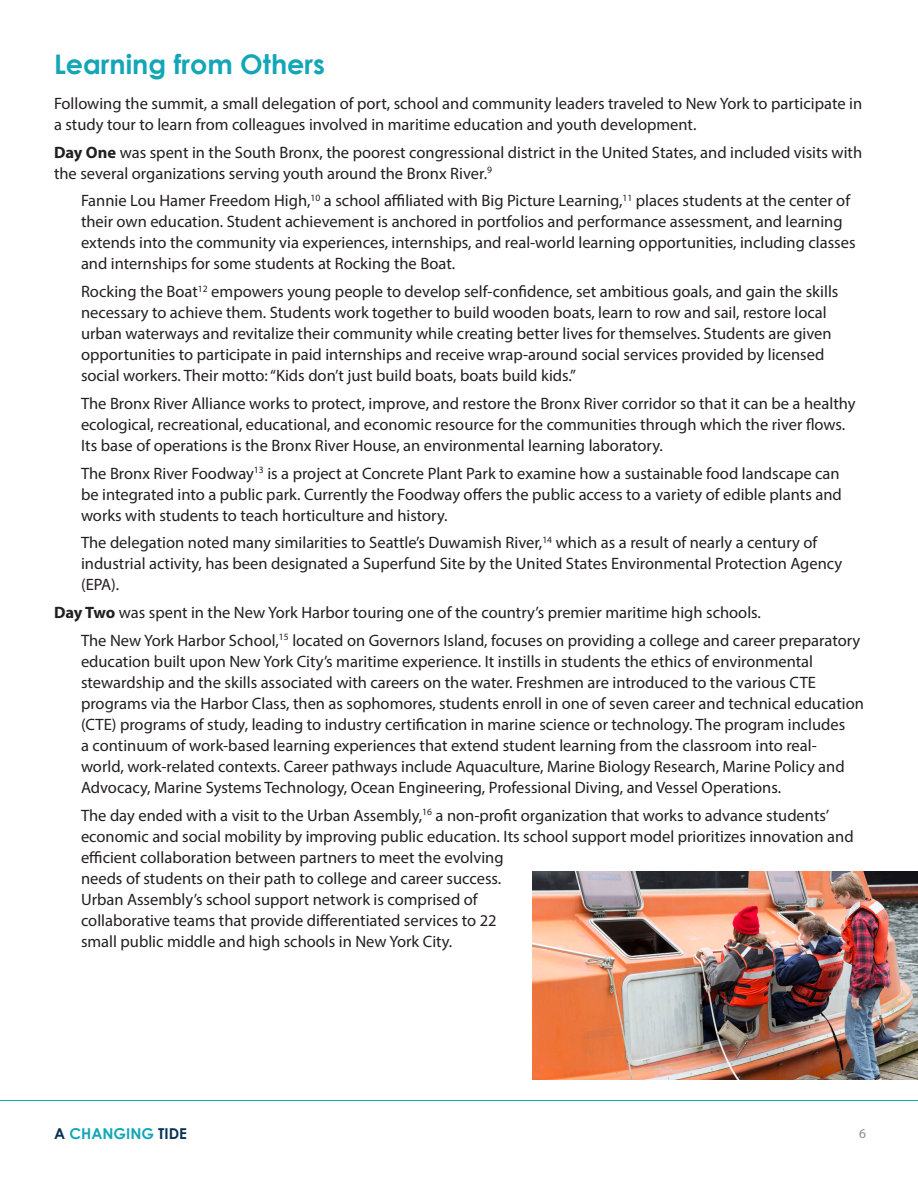
<style>
.page{position:relative;width:918px;height:1188px;background:#fff}
.page>*{position:absolute;margin:0;border:0;box-sizing:border-box;transform-origin:0 0}
.t1{font:700 27px "Century Gothic";color:#13a6b6}
.t2{font:16.5px/21px "Myriad Pro";color:#231f20}
.t3{font:700 15px "Century Gothic";color:#13a6b6}
.t4{font:13.5px "Myriad Pro";color:#8c8c8f}
.s1{font-weight:700}
.s2{color:#093153}
</style>
<div class="page">
<hr style="left:0;top:1100px;width:918px;height:1px;background:#13a6b6">
<img style="left:533px;top:871px;width:385px;height:209px">
<p class="t1" style="left:54px;top:44px;width:273px">Learning from Others</p>
<p class="t2" style="left:54px;top:92px;width:810px">Following the summit, a small delegation of port, school and community leaders traveled to New York to participate in a study tour to learn from colleagues involved in maritime education and youth development.</p>
<p class="t2" style="left:54px;top:141px;width:810px"><span class="s1">Day One</span> was spent in the South Bronx, the poorest congressional district in the United States, and included visits with the several organizations serving youth around the Bronx River.<sup>9</sup></p>
<p class="t2" style="left:81px;top:190px;width:776px">Fannie Lou Hamer Freedom High,<sup>10</sup> a school affiliated with Big Picture Learning,<sup>11</sup> places students at the center of their own education. Student achievement is anchored in portfolios and performance assessment, and learning extends into the community via experiences, internships, and real-world learning opportunities, including classes and internships for some students at Rocking the Boat.</p>
<p class="t2" style="left:81px;top:281px;width:759px">Rocking the Boat<sup>12</sup> empowers young people to develop self-confidence, set ambitious goals, and gain the skills necessary to achieve them. Students work together to build wooden boats, learn to row and sail, restore local urban waterways and revitalize their community while creating better lives for themselves. Students are given opportunities to participate in paid internships and receive wrap-around social services provided by licensed social workers. Their motto: “Kids don’t just build boats, boats build kids.”</p>
<p class="t2" style="left:81px;top:392px;width:776px">The Bronx River Alliance works to protect, improve, and restore the Bronx River corridor so that it can be a healthy ecological, recreational, educational, and economic resource for the communities through which the river flows.<br>Its base of operations is the Bronx River House, an environmental learning laboratory.</p>
<p class="t2" style="left:81px;top:462px;width:762px">The Bronx River Foodway<sup>13</sup> is a project at Concrete Plant Park to examine how a sustainable food landscape can be integrated into a public park. Currently the Foodway offers the public access to a variety of edible plants and works with students to teach horticulture and history.</p>
<p class="t2" style="left:81px;top:532px;width:763px">The delegation noted many similarities to Seattle’s Duwamish River,<sup>14</sup> which as a result of nearly a century of industrial activity, has been designated a Superfund Site by the United States Environmental Protection Agency (EPA).</p>
<p class="t2" style="left:54px;top:602px;width:709px"><span class="s1">Day Two</span> was spent in the New York Harbor touring one of the country’s premier maritime high schools.</p>
<p class="t2" style="left:81px;top:629px;width:784px">The New York Harbor School,<sup>15</sup> located on Governors Island, focuses on providing a college and career preparatory education built upon New York City’s maritime experience. It instills in students the ethics of environmental stewardship and the skills associated with careers on the water. Freshmen are introduced to the various CTE programs via the Harbor Class, then as sophomores, students enroll in one of seven career and technical education (CTE) programs of study, leading to industry certification in marine science or technology. The program includes<br>a continuum of work-based learning experiences that extend student learning from the classroom into real&shy;world, work-related contexts. Career pathways include Aquaculture, Marine Biology Research, Marine Policy and Advocacy, Marine Systems Technology, Ocean Engineering, Professional Diving, and Vessel Operations.</p>
<p class="t2" style="left:81px;top:804px;width:774px">The day ended with a visit to the Urban Assembly,<sup>16</sup> a non-profit organization that works to advance students’ economic and social mobility by improving public education. Its school support model prioritizes innovation and efficient collaboration between partners to meet the evolving<br>needs of students on their path to college and career success.<br>Urban Assembly’s school support network is comprised of<br>collaborative teams that provide differentiated services to 22<br>small public middle and high schools in New York City.</p>
<p class="t3" style="left:54px;top:1123px;width:134px"><span class="s2">A</span> CHANGING <span class="s2">TIDE</span></p>
<p class="t4" style="left:859px;top:1125px;width:8px">6</p>
</div>
